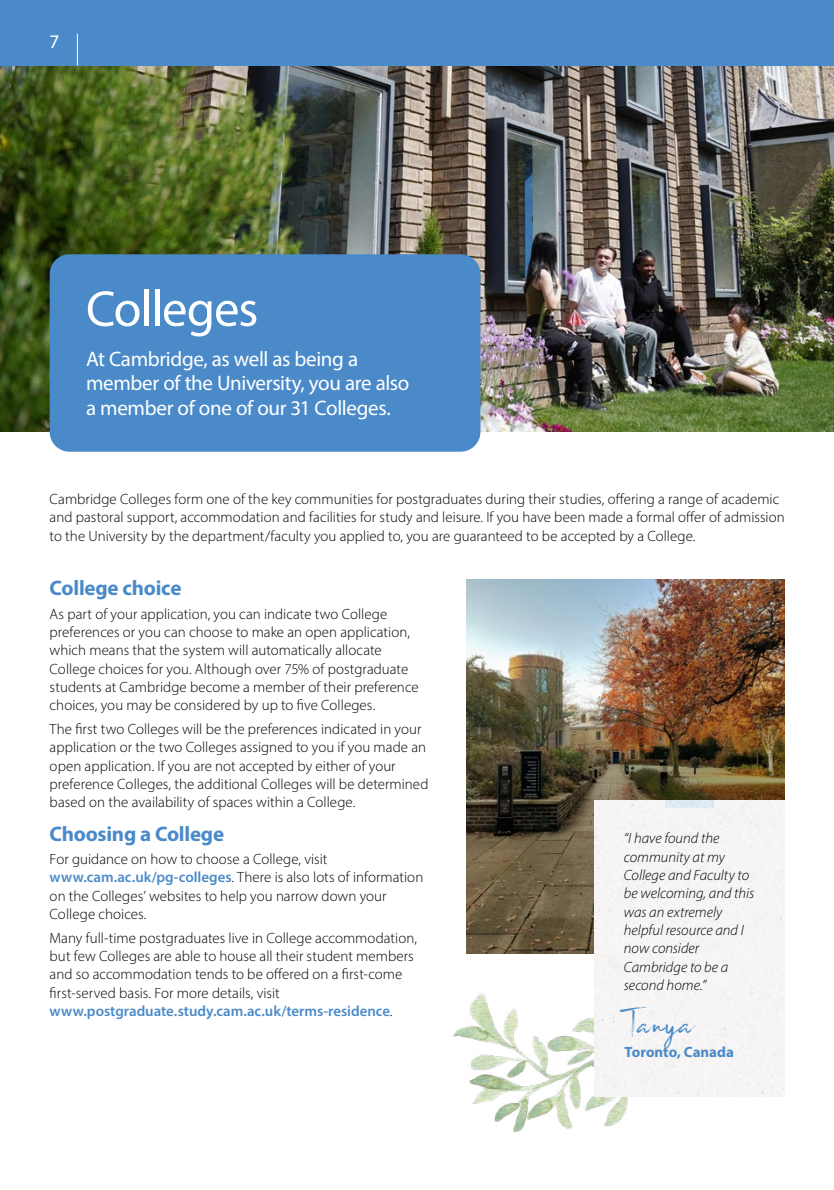
<style>
.page{position:relative;width:834px;height:1190px;background:#fff}
.page>*{position:absolute;margin:0;border:0;box-sizing:border-box;transform-origin:0 0}
.t1{font:50.75px "Myriad Pro";letter-spacing:-.02em;color:#fff}
.t2{font:42.18px "Broadcast Matter";letter-spacing:-.025em;color:#4a8ac9}
.t3{font:21px/24.5px "Myriad Pro";letter-spacing:-.015em;color:#fff}
.t4{font:700 21px "Myriad Pro";letter-spacing:-.01em;color:#4a8ac9}
.t5{font:19.25px "Myriad Pro";color:#fff}
.t6{font:300 14.88px/18.4px "Myriad Pro";letter-spacing:.005em;color:#000}
.t7{font:italic 300 14.88px/18.4px "Myriad Pro";color:#000}
.t8{font:700 14.88px "Myriad Pro";color:#4a8ac9}
.s1{font-weight:600;color:#4a8ac9}
</style>
<div class="page">
<img style="left:453px;top:953px;width:257px;height:178px">
<img style="left:0;top:65px;width:833px;height:367px">
<img style="left:466px;top:579px;width:318px;height:374px">
<div style="left:50px;top:254px;width:430px;height:197px;background:#4a8ac9;border-radius:20px"></div>
<div style="left:594px;top:800px;width:190px;height:296px;background:#f6f4f4"></div>
<svg style="left:665px;top:792px;width:47px;height:15px"></svg>
<div style="left:0;top:0;width:833px;height:65px;background:#4a8ac9"></div>
<hr style="left:77px;top:34px;width:1px;height:31px;background:#fff">
<p class="t5" style="left:50px;top:30px;width:11px">7</p>
<h1 class="t1" style="left:86px;top:277px;width:174px">Colleges</h1>
<h3 class="t3" style="left:86px;top:346px;width:325px">At Cambridge, as well as being a member of the University, you are also a member of one of our 31 Colleges.</h3>
<p class="t6" style="left:50px;top:489px;width:736px">Cambridge Colleges form one of the key communities for postgraduates during their studies, offering a range of academic and pastoral support, accommodation and facilities for study and leisure. If you have been made a formal offer of admission to the University by the department/faculty you applied to, you are guaranteed to be accepted by a College.</p>
<h3 class="t4" style="left:50px;top:574px;width:133px">College choice</h3>
<p class="t6" style="left:50px;top:604px;width:370px">As part of your application, you can indicate two College preferences or you can choose to make an open application, which means that the system will automatically allocate College choices for you. Although over 75% of postgraduate students at Cambridge become a member of their preference choices, you may be considered by up to five Colleges.</p>
<p class="t6" style="left:50px;top:719px;width:380px">The first two Colleges will be the preferences indicated in your application or the two Colleges assigned to you if you made an open application. If you are not accepted by either of your preference Colleges, the additional Colleges will be determined based on the availability of spaces within a College.</p>
<h3 class="t4" style="left:50px;top:819px;width:176px">Choosing a College</h3>
<p class="t6" style="left:50px;top:849px;width:375px">For guidance on how to choose a College, visit <span class="s1">www.cam.ac.uk/pg-colleges</span>. There is also lots of information on the Colleges’ websites to help you narrow down your College choices.</p>
<p class="t6" style="left:50px;top:928px;width:368px">Many full-time postgraduates live in College accommodation, but few Colleges are able to house all their student members and so accommodation tends to be offered on a first-come first-served basis. For more details, visit <span class="s1">www.postgraduate.study.cam.ac.uk/terms-residence</span>.</p>
<p class="t7" style="left:623px;top:828px;width:132px">“I have found the community at my<br>College and Faculty to be welcoming, and this was an extremely helpful resource and I now consider<br>Cambridge to be a second home.”</p>
<h2 class="t2" style="left:624px;top:998px;width:69px">Tanya</h2>
<p class="t8" style="left:624px;top:1041px;width:111px">Toronto, Canada</p>
</div>
